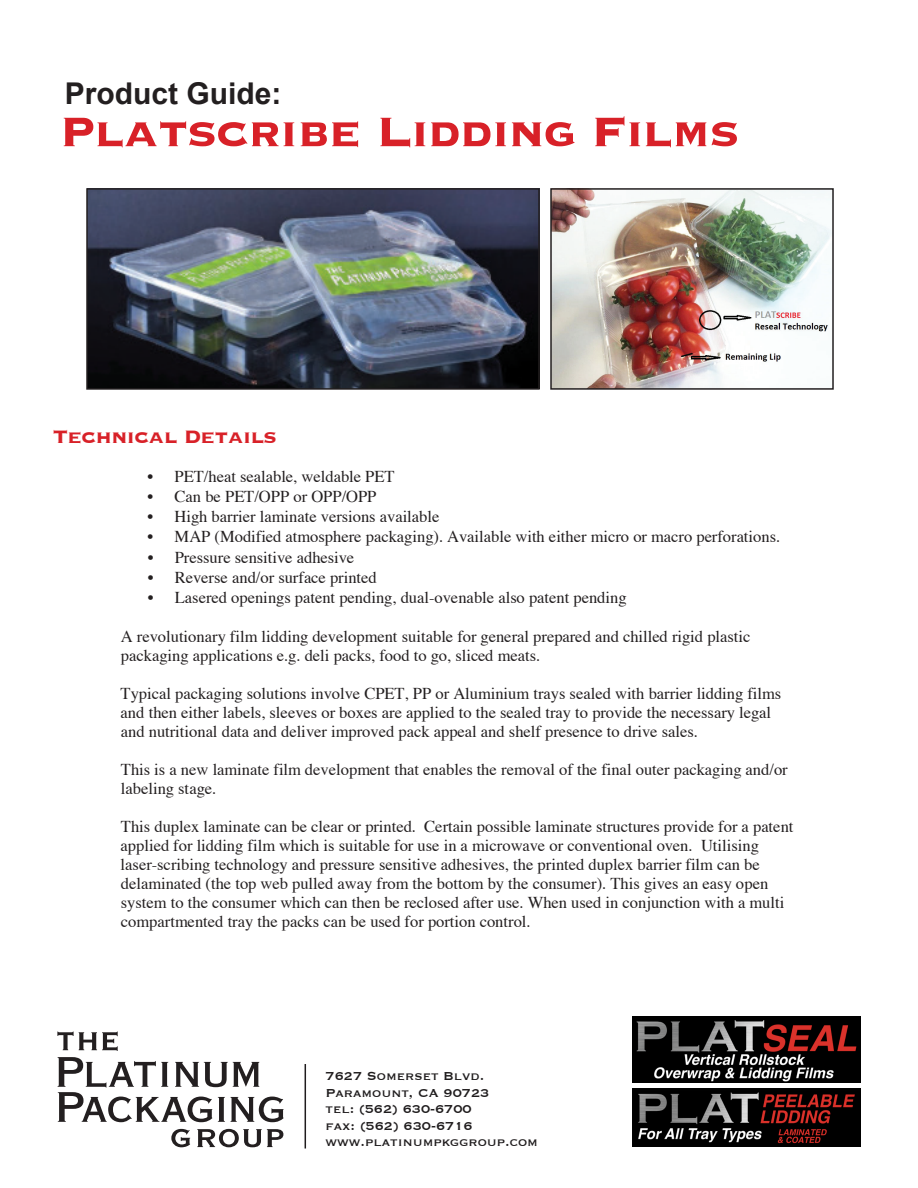
<style>
.page{position:relative;width:918px;height:1188px;background:#fff}
.page>*{position:absolute;margin:0;border:0;box-sizing:border-box;transform-origin:0 0}
.t1{font:700 54px "Copperplate";letter-spacing:-.02em;color:#d82128}
.t2{font:700 30px "Arial";color:#231f20}
.t3{font:700 24px "Copperplate";letter-spacing:-.02em;color:#d82128}
.t4{font:16.5px/18.9px "Times";color:#231f20}
.t5{font:15px/16.5px "Copperplate";color:#1f1c1d}
</style>
<div class="page">
<hr style="left:305px;top:1064px;width:1px;height:85px;background:#1f1c1d">
<svg style="left:57px;top:1057px;width:227px;height:65px"></svg>
<svg style="left:57px;top:1032px;width:61px;height:19px"></svg>
<svg style="left:171px;top:1129px;width:19px;height:18px"></svg>
<svg style="left:197px;top:1129px;width:86px;height:18px"></svg>
<img style="left:632px;top:1089px;width:229px;height:57px">
<img style="left:633px;top:1016px;width:228px;height:67px">
<img style="left:89px;top:191px;width:448px;height:196px">
<div style="left:86px;top:188px;width:454px;height:202px;border:2px solid #231f20"></div>
<img style="left:553px;top:191px;width:278px;height:196px">
<div style="left:550px;top:188px;width:284px;height:202px;border:2px solid #231f20"></div>
<h2 class="t2" style="left:65px;top:74px;width:218px">Product Guide:</h2>
<h1 class="t1" style="left:59px;top:96px;width:682px">Platscribe Lidding Films</h1>
<h3 class="t3" style="left:53px;top:421px;width:225px">Technical Details</h3>
<p class="t4" style="left:148px;top:467px;width:249px">• PET/heat sealable, weldable PET</p>
<p class="t4" style="left:148px;top:487px;width:230px">• Can be PET/OPP or OPP/OPP</p>
<p class="t4" style="left:148px;top:507px;width:293px">• High barrier laminate versions available</p>
<p class="t4" style="left:148px;top:527px;width:634px">• MAP (Modified atmosphere packaging). Available with either micro or macro perforations.</p>
<p class="t4" style="left:148px;top:547px;width:208px">• Pressure sensitive adhesive</p>
<p class="t4" style="left:148px;top:567px;width:231px">• Reverse and/or surface printed</p>
<p class="t4" style="left:148px;top:588px;width:480px">• Lasered openings patent pending, dual-ovenable also patent pending</p>
<p class="t4" style="left:121px;top:627px;width:631px">A revolutionary film lidding development suitable for general prepared and chilled rigid plastic packaging applications e.g. deli packs, food to go, sliced meats.</p>
<p class="t4" style="left:121px;top:684px;width:662px">Typical packaging solutions involve CPET, PP or Aluminium trays sealed with barrier lidding films and then either labels, sleeves or boxes are applied to the sealed tray to provide the necessary legal and nutritional data and deliver improved pack appeal and shelf presence to drive sales.</p>
<p class="t4" style="left:121px;top:760px;width:668px">This is a new laminate film development that enables the removal of the final outer packaging and/or labeling stage.</p>
<p class="t4" style="left:121px;top:817px;width:674px">This duplex laminate can be clear or printed. Certain possible laminate structures provide for a patent applied for lidding film which is suitable for use in a microwave or conventional oven. Utilising laser-scribing technology and pressure sensitive adhesives, the printed duplex barrier film can be delaminated (the top web pulled away from the bottom by the consumer). This gives an easy open system to the consumer which can then be reclosed after use. When used in conjunction with a multi compartmented tray the packs can be used for portion control.</p>
<p class="t5" style="left:326px;top:1067px;width:214px">7627 Somerset Blvd.<br>Paramount, CA 90723<br>tel: (562) 630-6700<br>fax: (562) 630-6716 www.platinumpkggroup.com</p>
</div>
